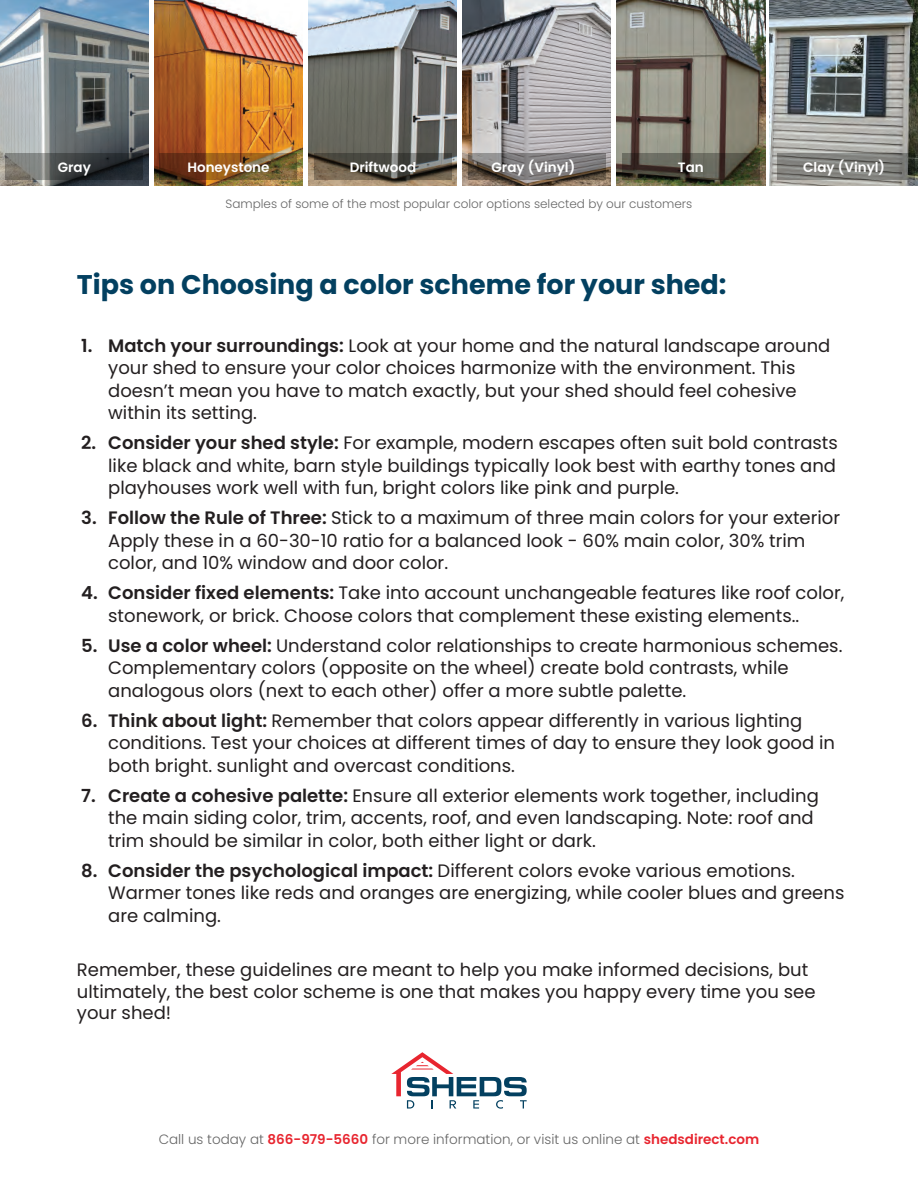
<style>
.page{position:relative;width:918px;height:1188px;background:#fff}
.page>*{position:absolute;margin:0;border:0;box-sizing:border-box;transform-origin:0 0}
.t1{font:700 27px "Poppins";color:#034060}
.t2{font:18px/22.5px "Poppins";color:#231f20}
.t3{font:300 13.5px "Poppins";color:#666}
.t4{font:600 13.5px "Poppins";color:#fff}
.t5{font:300 12px "Poppins";color:#666}
.s1{font-weight:600}
.s2{font-weight:600;color:#e8252f}
</style>
<div class="page">
<img style="left:154px;top:0;width:149px;height:186px">
<img style="left:0;top:0;width:149px;height:186px">
<img style="left:308px;top:0;width:149px;height:186px">
<img style="left:617px;top:0;width:148px;height:186px">
<img style="left:462px;top:0;width:149px;height:186px">
<img style="left:770px;top:0;width:148px;height:186px">
<svg style="left:5px;top:153px;width:138px;height:27px;background:#484b4b"></svg>
<svg style="left:160px;top:153px;width:137px;height:27px;background:#774d22"></svg>
<svg style="left:314px;top:153px;width:137px;height:27px;background:#544f45"></svg>
<svg style="left:468px;top:153px;width:137px;height:27px;background:#726d6a"></svg>
<svg style="left:622px;top:153px;width:137px;height:27px;background:#4b483c"></svg>
<svg style="left:777px;top:153px;width:137px;height:27px;background:#797a75"></svg>
<svg style="left:391px;top:1052px;width:136px;height:57px"></svg>
<p class="t4" style="left:58px;top:160px;width:35px">Gray</p>
<p class="t4" style="left:187px;top:160px;width:84px">Honeystone</p>
<p class="t4" style="left:350px;top:160px;width:68px">Driftwood</p>
<p class="t4" style="left:492px;top:160px;width:85px">Gray (Vinyl)</p>
<p class="t4" style="left:678px;top:160px;width:27px">Tan</p>
<p class="t4" style="left:803px;top:160px;width:83px">Clay (Vinyl)</p>
<p class="t5" style="left:226px;top:197px;width:468px">Samples of some of the most popular color options selected by our customers</p>
<h1 class="t1" style="left:77px;top:268px;width:651px">Tips on Choosing a color scheme for your shed:</h1>
<p class="t2" style="left:108px;top:334px;width:724px;text-indent:-27px"><span class="s1">1. Match your surroundings:</span> Look at your home and the natural landscape around your shed to ensure your color choices harmonize with the environment. This doesn’t mean you have to match exactly, but your shed should feel cohesive within its setting.</p>
<p class="t2" style="left:108px;top:432px;width:731px;text-align:justify;text-indent:-27px"><span class="s1">2. Consider your shed style:</span> For example, modern escapes often suit bold contrasts like black and white, barn style buildings typically look best with earthy tones and playhouses work well with fun, bright colors like pink and purple.</p>
<p class="t2" style="left:108px;top:507px;width:733px;text-indent:-27px"><span class="s1">3. Follow the Rule of Three:</span> Stick to a maximum of three main colors for your exterior<br>Apply these in a 60-30-10 ratio for a balanced look - 60% main color, 30% trim color, and 10% window and door color.</p>
<p class="t2" style="left:108px;top:582px;width:738px;text-indent:-27px"><span class="s1">4. Consider fixed elements:</span> Take into account unchangeable features like roof color, stonework, or brick. Choose colors that complement these existing elements..</p>
<p class="t2" style="left:108px;top:634px;width:736px;text-indent:-27px"><span class="s1">5. Use a color wheel:</span> Understand color relationships to create harmonious schemes.<br>Complementary colors (opposite on the wheel) create bold contrasts, while analogous olors (next to each other) offer a more subtle palette.</p>
<p class="t2" style="left:108px;top:709px;width:728px;text-indent:-27px"><span class="s1">6. Think about light:</span> Remember that colors appear differently in various lighting conditions. Test your choices at different times of day to ensure they look good in both bright. sunlight and overcast conditions.</p>
<p class="t2" style="left:108px;top:784px;width:712px;text-indent:-27px"><span class="s1">7. Create a cohesive palette:</span> Ensure all exterior elements work together, including the main siding color, trim, accents, roof, and even landscaping. Note: roof and trim should be similar in color, both either light or dark.</p>
<p class="t2" style="left:108px;top:859px;width:738px;text-indent:-27px"><span class="s1">8. Consider the psychological impact:</span> Different colors evoke various emotions.<br>Warmer tones like reds and oranges are energizing, while cooler blues and greens are calming.</p>
<p class="t2" style="left:77px;top:959px;width:740px;line-height:21.6px">Remember, these guidelines are meant to help you make informed decisions, but ultimately, the best color scheme is one that makes you happy every time you see your shed!</p>
<p class="t3" style="left:159px;top:1131px;width:602px">Call us today at <span class="s2">866-979-5660</span> for more information, or visit us online at <span class="s2">shedsdirect.com</span></p>
</div>
